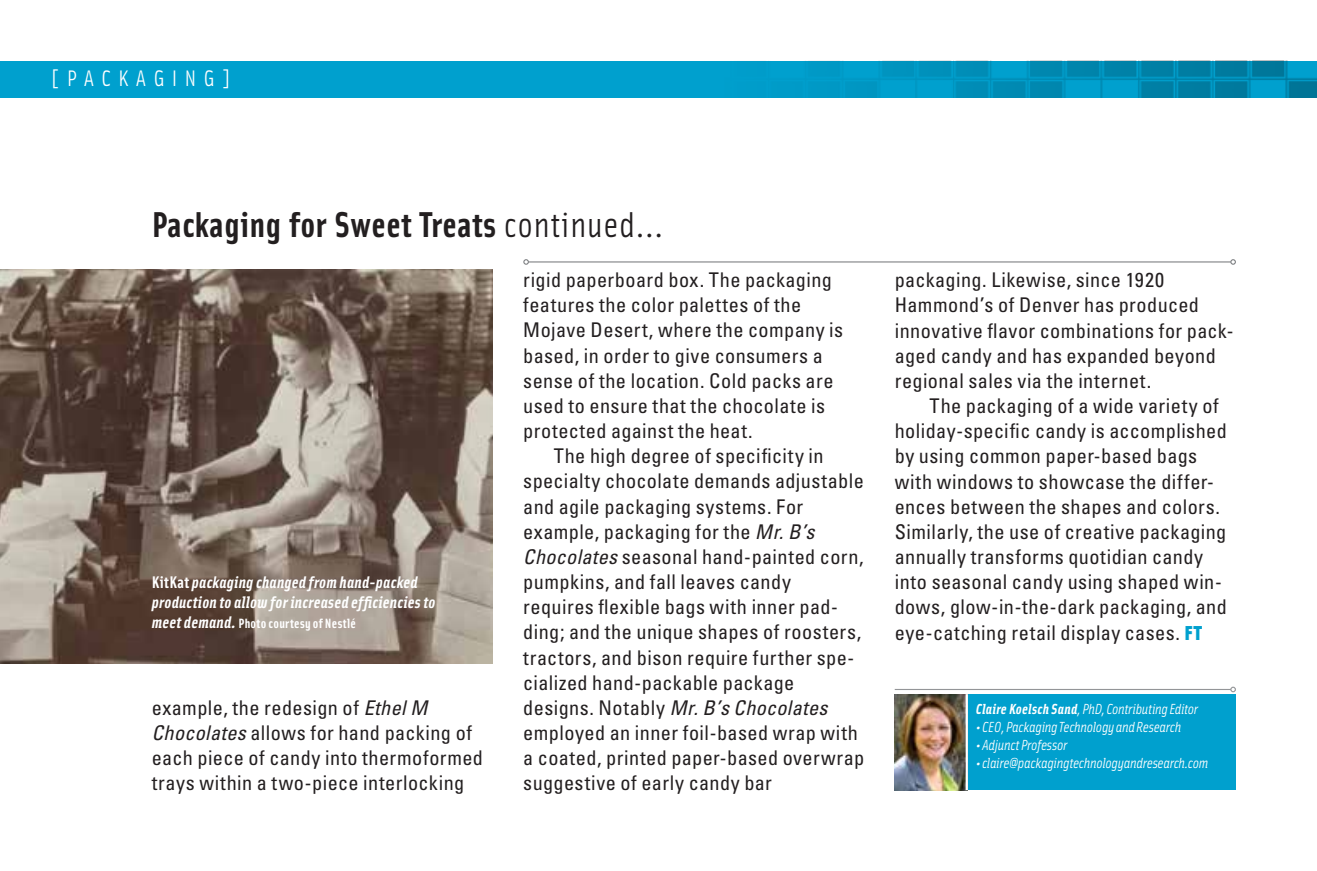
<style>
.page{position:relative;width:1317px;height:871px;background:#fff}
.page>*{position:absolute;margin:0;border:0;box-sizing:border-box;transform-origin:0 0}
.t1{font:36px "Solex Bold Lining";letter-spacing:.02em;color:#231f20}
.t2{font:22.5px "Solex Regular Lining";letter-spacing:.33em;color:#fff}
.t3{font:condensed 20.25px/25.2px "Univers LT Std";letter-spacing:.02em;color:#231f20}
.t4{font:italic 16.88px/20.2px "Solex Bold Lining";letter-spacing:.02em;color:#fff}
.t5{font:italic 14.62px "Solex Regular Lining";letter-spacing:-.015em;color:#fff}
.t6{font:13.5px "Solex Bold Lining";letter-spacing:.03em;color:#fff}
.s1{font-family:"Solex Regular Lining"}
.s2{font-style:normal}
.s3{font-style:italic;font-size:16.88px}
.s4{font-style:italic}
.s5{font-family:"Solex Black Lining";font-stretch:normal;color:#00a0ce}
.s6{font-family:"Solex Bold Lining"}
</style>
<div class="page">
<div style="left:0;top:61px;width:1316px;height:37px;background:#00a0ce"></div>
<img style="left:838px;top:61px;width:478px;height:37px">
<hr style="left:528px;top:261px;width:702px;height:1px;background:#808285">
<svg style="left:523px;top:259px;width:6px;height:6px"></svg>
<svg style="left:1230px;top:259px;width:5px;height:6px"></svg>
<img style="left:0;top:269px;width:492px;height:395px">
<div style="left:894px;top:694px;width:341px;height:96px;background:#00a0ce"></div>
<hr style="left:894px;top:689px;width:336px;height:1px;background:#939598">
<svg style="left:1230px;top:686px;width:5px;height:6px"></svg>
<img style="left:894px;top:694px;width:71px;height:96px">
<hr style="left:965px;top:694px;width:2px;height:96px;background:#fff">
<p class="t2" style="left:51px;top:64px;width:182px">[PACKAGING]</p>
<h1 class="t1" style="left:152px;top:201px;width:512px">Packaging for Sweet Treats <span class="s1">continued...</span></h1>
<p class="t4" style="left:152px;top:571px;width:285px"><span class="s2">KitKat</span> packaging changed from hand-packed production to allow for increased efficiencies to</p>
<p class="t6" style="left:152px;top:615px;width:205px"><span class="s3">meet demand.</span> Photo courtesy of Nestlé</p>
<p class="t3" style="left:152px;top:694px;width:333px">example, the redesign of <span class="s4">Ethel M Chocolates</span> allows for hand packing of each piece of candy into thermoformed trays within a two-piece interlocking</p>
<p class="t3" style="left:523px;top:267px;width:321px">rigid paperboard box. The packaging features the color palettes of the Mojave Desert, where the company is based, in order to give consumers a sense of the location. Cold packs are used to ensure that the chocolate is protected against the heat.</p>
<p class="t3" style="left:523px;top:443px;width:342px;text-indent:30px">The high degree of specificity in specialty chocolate demands adjustable and agile packaging systems. For example, packaging for the <span class="s4">Mr. B’s Chocolates</span> seasonal hand-painted corn, pumpkins, and fall leaves candy requires flexible bags with inner pad&shy;ding; and the unique shapes of roosters, tractors, and bison require further spe&shy;cialized hand-packable package designs. Notably <span class="s4">Mr. B’s Chocolates </span>employed an inner foil-based wrap with a coated, printed paper-based overwrap suggestive of early candy bar</p>
<p class="t3" style="left:894px;top:267px;width:340px">packaging. Likewise, since 1920<br>Hammond’s of Denver has produced innovative flavor combinations for pack&shy;aged candy and has expanded beyond regional sales via the internet.</p>
<p class="t3" style="left:894px;top:393px;width:334px;text-indent:35px">The packaging of a wide variety of holiday-specific candy is accomplished by using common paper-based bags with windows to showcase the differ&shy;ences between the shapes and colors.<br>Similarly, the use of creative packaging annually transforms quotidian candy into seasonal candy using shaped win&shy;dows, glow-in-the-dark packaging, and eye-catching retail display cases. <span class="s5">FT</span></p>
<p class="t5" style="left:975px;top:700px;width:224px"><span class="s6">Claire Koelsch Sand</span>, PhD, Contributing Editor</p>
<p class="t5" style="left:975px;top:718px;width:207px">• CEO, Packaging Technology and Research</p>
<p class="t5" style="left:975px;top:736px;width:93px">• Adjunct Professor</p>
<p class="t5" style="left:975px;top:754px;width:234px">• claire@packagingtechnologyandresearch.com</p>
</div>
